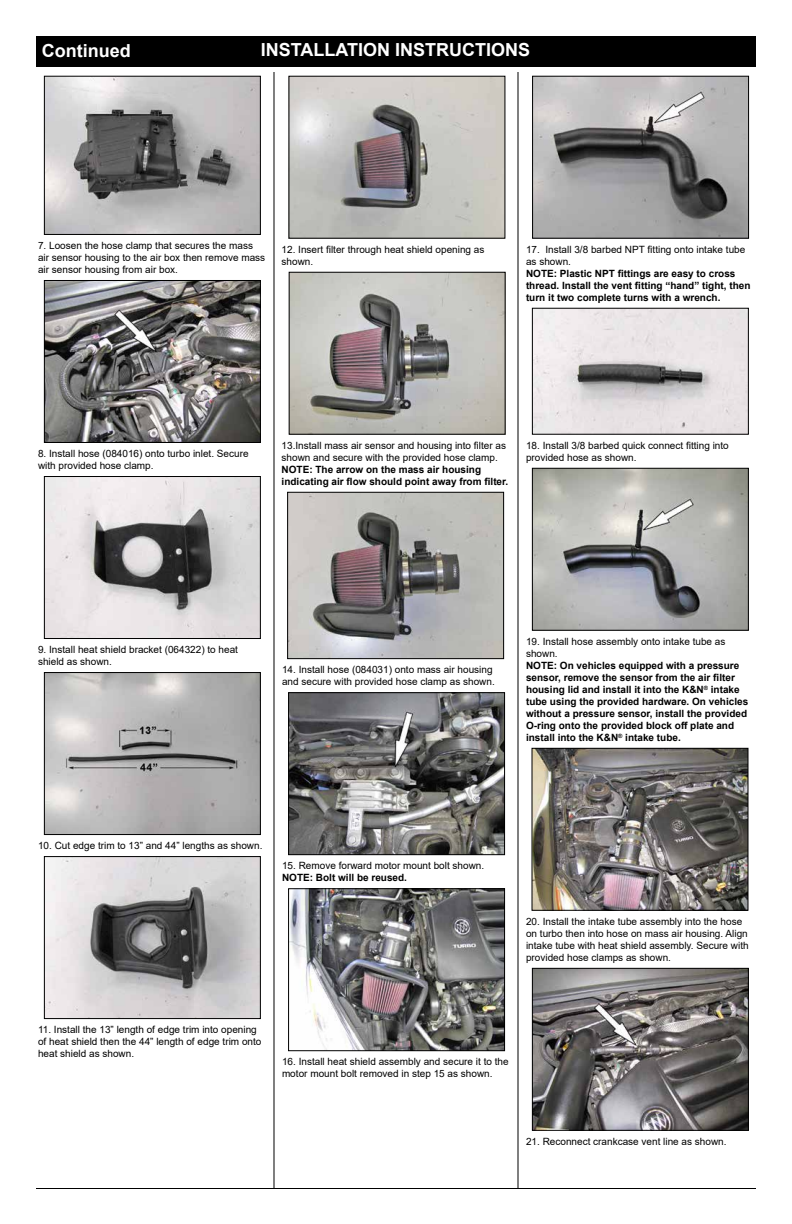
<style>
.page{position:relative;width:792px;height:1224px;background:#fff}
.page>*{position:absolute;margin:0;border:0;box-sizing:border-box;transform-origin:0 0}
.t1{font:700 18px "Arial";color:#fff}
.t2{font:10px/12px "Arial";color:#000}
.t3{font:700 10px/12px "Arial";color:#000}
</style>
<div class="page">
<div style="left:36px;top:36px;width:720px;height:31px;background:#000"></div>
<hr style="left:36px;top:1188px;width:720px;height:1px;background:#000">
<hr style="left:274px;top:72px;width:1px;height:1116px;background:#000">
<hr style="left:518px;top:72px;width:1px;height:1116px;background:#000">
<img style="left:46px;top:78px;width:213px;height:155px">
<div style="left:44px;top:76px;width:217px;height:159px;border:1px solid #000"></div>
<img style="left:46px;top:282px;width:213px;height:159px">
<div style="left:44px;top:280px;width:217px;height:163px;border:1px solid #000"></div>
<img style="left:46px;top:674px;width:213px;height:159px">
<div style="left:44px;top:672px;width:217px;height:163px;border:1px solid #000"></div>
<img style="left:46px;top:478px;width:213px;height:159px">
<div style="left:44px;top:476px;width:217px;height:163px;border:1px solid #000"></div>
<img style="left:46px;top:858px;width:213px;height:159px">
<div style="left:44px;top:856px;width:217px;height:163px;border:1px solid #000"></div>
<img style="left:291px;top:78px;width:212px;height:159px">
<div style="left:289px;top:76px;width:216px;height:163px;border:1px solid #000"></div>
<img style="left:291px;top:274px;width:213px;height:159px">
<div style="left:289px;top:272px;width:217px;height:163px;border:1px solid #000"></div>
<img style="left:290px;top:694px;width:213px;height:159px">
<div style="left:288px;top:692px;width:217px;height:163px;border:1px solid #000"></div>
<img style="left:290px;top:890px;width:213px;height:159px">
<div style="left:288px;top:888px;width:217px;height:163px;border:1px solid #000"></div>
<img style="left:534px;top:78px;width:213px;height:159px">
<div style="left:532px;top:76px;width:217px;height:163px;border:1px solid #000"></div>
<img style="left:289px;top:494px;width:213px;height:163px">
<div style="left:287px;top:492px;width:217px;height:167px;border:1px solid #000"></div>
<img style="left:534px;top:310px;width:213px;height:123px">
<div style="left:532px;top:308px;width:217px;height:127px;border:1px solid #000"></div>
<img style="left:534px;top:470px;width:213px;height:159px">
<div style="left:532px;top:468px;width:217px;height:163px;border:1px solid #000"></div>
<img style="left:534px;top:750px;width:212px;height:159px">
<div style="left:532px;top:748px;width:216px;height:163px;border:1px solid #000"></div>
<img style="left:534px;top:970px;width:213px;height:159px">
<div style="left:532px;top:968px;width:217px;height:163px;border:1px solid #000"></div>
<h1 class="t1" style="left:42px;top:38px;width:90px">Continued</h1>
<h1 class="t1" style="left:261px;top:37px;width:271px">INSTALLATION INSTRUCTIONS</h1>
<p class="t2" style="left:38px;top:240px;width:229px">7. Loosen the hose clamp that secures the mass air sensor housing to the air box then remove mass air sensor housing from air box.</p>
<p class="t2" style="left:282px;top:243px;width:204px">12. Insert filter through heat shield opening as shown.</p>
<p class="t2" style="left:526px;top:243px;width:221px">17. Install 3/8 barbed NPT fitting onto intake tube as shown.</p>
<p class="t3" style="left:526px;top:267px;width:226px">NOTE: Plastic NPT fittings are easy to cross thread. Install the vent fitting “hand” tight, then turn it two complete turns with a wrench.</p>
<p class="t2" style="left:38px;top:448px;width:212px">8. Install hose (084016) onto turbo inlet. Secure with provided hose clamp.</p>
<p class="t2" style="left:282px;top:439px;width:226px">13.Install mass air sensor and housing into filter as shown and secure with the provided hose clamp.</p>
<p class="t3" style="left:282px;top:463px;width:228px">NOTE: The arrow on the mass air housing indicating air flow should point away from filter.</p>
<p class="t2" style="left:526px;top:439px;width:204px">18. Install 3/8 barbed quick connect fitting into provided hose as shown.</p>
<p class="t2" style="left:38px;top:644px;width:202px">9. Install heat shield bracket (064322) to heat shield as shown.</p>
<p class="t2" style="left:282px;top:664px;width:214px">14. Install hose (084031) onto mass air housing and secure with provided hose clamp as shown.</p>
<p class="t2" style="left:526px;top:635px;width:201px">19. Install hose assembly onto intake tube as shown.</p>
<p class="t3" style="left:526px;top:660px;width:224px">NOTE: On vehicles equipped with a pressure sensor, remove the sensor from the air filter housing lid and install it into the K&amp;N<sup>®</sup> intake tube using the provided hardware. On vehicles without a pressure sensor, install the provided O-ring onto the provided block off plate and install into the K&amp;N<sup>®</sup> intake tube.</p>
<p class="t2" style="left:38px;top:840px;width:226px">10. Cut edge trim to 13” and 44” lengths as shown.</p>
<p class="t2" style="left:282px;top:860px;width:204px">15. Remove forward motor mount bolt shown.</p>
<p class="t3" style="left:282px;top:872px;width:127px">NOTE: Bolt will be reused.</p>
<p class="t2" style="left:526px;top:915px;width:224px">20. Install the intake tube assembly into the hose on turbo then into hose on mass air housing. Align intake tube with heat shield assembly. Secure with provided hose clamps as shown.</p>
<p class="t2" style="left:38px;top:1024px;width:225px">11. Install the 13” length of edge trim into opening of heat shield then the 44” length of edge trim onto heat shield as shown.</p>
<p class="t2" style="left:282px;top:1056px;width:228px">16. Install heat shield assembly and secure it to the motor mount bolt removed in step 15 as shown.</p>
<p class="t2" style="left:526px;top:1135px;width:202px">21. Reconnect crankcase vent line as shown.</p>
</div>
